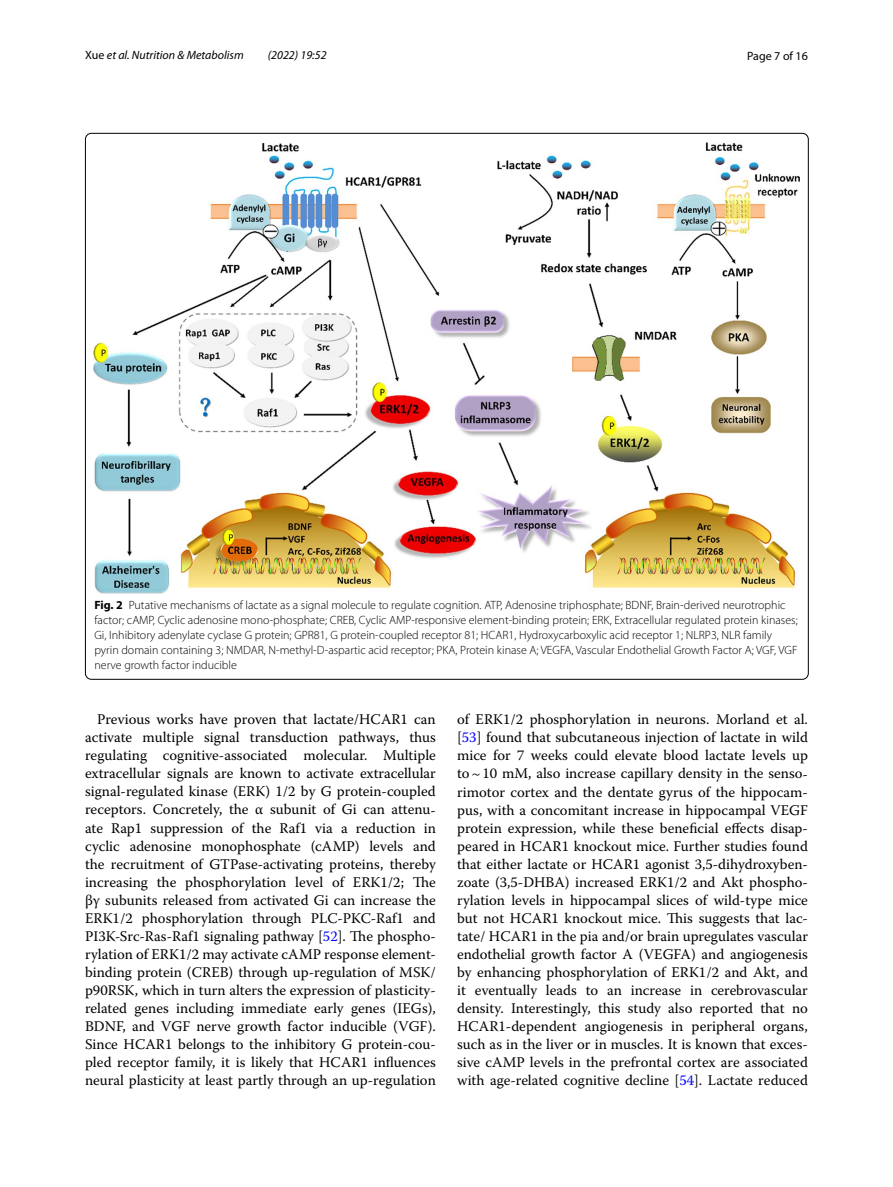
<style>
.page{position:relative;width:893px;height:1187px;background:#fff}
.page>*{position:absolute;margin:0;border:0;box-sizing:border-box;transform-origin:0 0}
.t1{font:14.7px/18px "Warnock Pro";color:#000;text-align:justify}
.t2{font:300 12px/15px "Myriad Pro";color:#000}
.t3{font:italic 12px "Myriad Pro";color:#000}
.t4{font:12px "Myriad Pro";color:#000}
.s1{font-style:normal}
.s2{font-weight:700}
.s3{color:#00f}
</style>
<div class="page">
<img style="left:94px;top:142px;width:706px;height:452px">
<p class="t3" style="left:85px;top:48px;width:160px"><span class="s1">Xue</span> et al. Nutrition &amp; Metabolism</p>
<p class="t3" style="left:268px;top:48px;width:60px">(2022) 19:52</p>
<p class="t4" style="left:747px;top:48px;width:62px">Page 7 of 16</p>
<p class="t2" style="left:94px;top:597px;width:705px"><span class="s2">Fig. 2</span> Putative mechanisms of lactate as a signal molecule to regulate cognition. ATP, Adenosine triphosphate; BDNF, Brain-derived neurotrophic factor; cAMP, Cyclic adenosine mono-phosphate; CREB, Cyclic AMP-responsive element-binding protein; ERK, Extracellular regulated protein kinases; Gi, Inhibitory adenylate cyclase G protein; GPR81, G protein-coupled receptor 81; HCAR1, Hydroxycarboxylic acid receptor 1; NLRP3, NLR family pyrin domain containing 3; NMDAR, N-methyl-D-aspartic acid receptor; PKA, Protein kinase A; VEGFA, Vascular Endothelial Growth Factor A; VGF, VGF nerve growth factor inducible</p>
<p class="t1" style="left:85px;top:710px;width:352px;text-indent:12px">Previous works have proven that lactate/HCAR1 can activate multiple signal transduction pathways, thus regulating cognitive-associated molecular. Multiple extracellular signals are known to activate extracellular signal-regulated kinase (ERK) 1/2 by G protein-coupled receptors. Concretely, the α subunit of Gi can attenu&shy;ate Rap1 suppression of the Raf1 via a reduction in cyclic adenosine monophosphate (cAMP) levels and the recruitment of GTPase-activating proteins, thereby increasing the phosphorylation level of ERK1/2; The βγ subunits released from activated Gi can increase the ERK1/2 phosphorylation through PLC-PKC-Raf1 and PI3K-Src-Ras-Raf1 signaling pathway [<span class="s3">52</span>]. The phospho&shy;rylation of ERK1/2 may activate cAMP response element&shy;binding protein (CREB) through up-regulation of MSK/ p90RSK, which in turn alters the expression of plasticity&shy;related genes including immediate early genes (IEGs), BDNF, and VGF nerve growth factor inducible (VGF).<br>Since HCAR1 belongs to the inhibitory G protein-cou&shy;pled receptor family, it is likely that HCAR1 influences neural plasticity at least partly through an up-regulation</p>
<p class="t1" style="left:457px;top:710px;width:352px">of ERK1/2 phosphorylation in neurons. Morland et al. [<span class="s3">53</span>] found that subcutaneous injection of lactate in wild mice for 7 weeks could elevate blood lactate levels up to~10 mM, also increase capillary density in the senso&shy;rimotor cortex and the dentate gyrus of the hippocam&shy;pus, with a concomitant increase in hippocampal VEGF protein expression, while these beneficial effects disap&shy;peared in HCAR1 knockout mice. Further studies found that either lactate or HCAR1 agonist 3,5-dihydroxyben&shy;zoate (3,5-DHBA) increased ERK1/2 and Akt phospho&shy;rylation levels in hippocampal slices of wild-type mice but not HCAR1 knockout mice. This suggests that lac&shy;tate/ HCAR1 in the pia and/or brain upregulates vascular endothelial growth factor A (VEGFA) and angiogenesis by enhancing phosphorylation of ERK1/2 and Akt, and it eventually leads to an increase in cerebrovascular density. Interestingly, this study also reported that no HCAR1-dependent angiogenesis in peripheral organs, such as in the liver or in muscles. It is known that exces&shy;sive cAMP levels in the prefrontal cortex are associated with age-related cognitive decline [<span class="s3">54</span>]. Lactate reduced</p>
</div>
